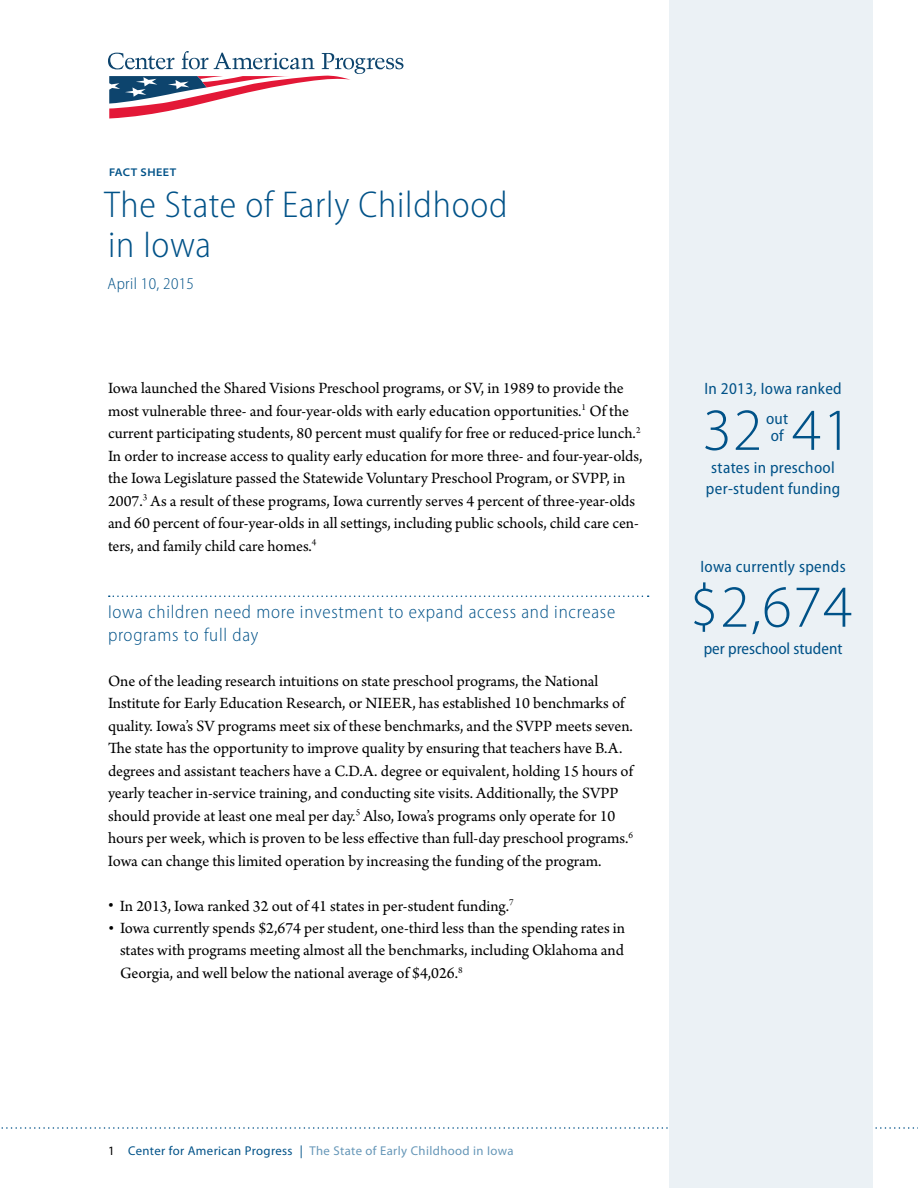
<style>
.page{position:relative;width:918px;height:1188px;background:#fff}
.page>*{position:absolute;margin:0;border:0;box-sizing:border-box;transform-origin:0 0}
.t1{font:300 60px "Myriad Pro";letter-spacing:.02em;color:#005288}
.t2{font:300 semi-condensed 37.5px/40.5px "Myriad Pro";letter-spacing:.02em;color:#005288}
.t3{font:300 semi-condensed 18.75px/22.5px "Myriad Pro";letter-spacing:.04em;color:#005288}
.t4{font:16.5px/22.5px "Arno Pro";color:#000}
.t5{font:semi-condensed 16.5px/21px "Myriad Pro";letter-spacing:.02em;color:#005288;text-align:center}
.t6{font:semi-condensed 16.5px "Myriad Pro";color:#005288}
.t7{font:300 semi-condensed 16.5px "Myriad Pro";letter-spacing:.02em;color:#005288}
.t8{font:12.75px "Myriad Pro";letter-spacing:.03em;color:#6697b8}
.t9{font:600 semi-expanded 11.25px "Myriad Pro";letter-spacing:.04em;color:#005288}
.s1{color:#000}
.s2{color:#005288}
</style>
<div class="page">
<svg style="left:1px;top:1127px;width:917px;height:2px"></svg>
<svg style="left:108px;top:51px;width:295px;height:68px"></svg>
<div style="left:669px;top:0;width:204px;height:1188px;background:#ebf1f5"></div>
<svg style="left:109px;top:596px;width:540px;height:1px"></svg>
<p class="t9" style="left:109px;top:166px;width:69px">FACT SHEET</p>
<h2 class="t2" style="left:104px;top:185px;width:405px">The State of Early Childhood in Iowa</h2>
<p class="t7" style="left:108px;top:275px;width:88px">April 10, 2015</p>
<p class="t4" style="left:108px;top:378px;width:536px">Iowa launched the Shared Visions Preschool programs, or SV, in 1989 to provide the most vulnerable three- and four-year-olds with early education opportunities.<sup>1</sup> Of the current participating students, 80 percent must qualify for free or reduced-price lunch.<sup>2<br></sup>In order to increase access to quality early education for more three- and four-year-olds, the Iowa Legislature passed the Statewide Voluntary Preschool Program, or SVPP, in 2007.<sup>3</sup> As a result of these programs, Iowa currently serves 4 percent of three-year-olds and 60 percent of four-year-olds in all settings, including public schools, child care cen&shy;ters, and family child care homes.<sup>4</sup></p>
<p class="t3" style="left:108px;top:601px;width:509px">Iowa children need more investment to expand access and increase programs to full day</p>
<p class="t4" style="left:108px;top:670px;width:527px">One of the leading research intuitions on state preschool programs, the National Institute for Early Education Research, or NIEER, has established 10 benchmarks of quality. Iowa’s SV programs meet six of these benchmarks, and the SVPP meets seven.<br>The state has the opportunity to improve quality by ensuring that teachers have B.A. degrees and assistant teachers have a C.D.A. degree or equivalent, holding 15 hours of yearly teacher in-service training, and conducting site visits. Additionally, the SVPP should provide at least one meal per day.<sup>5</sup> Also, Iowa’s programs only operate for 10 hours per week, which is proven to be less effective than full-day preschool programs.<sup>6<br></sup>Iowa can change this limited operation by increasing the funding of the program.</p>
<p class="t4" style="left:108px;top:895px;width:407px">• In 2013, Iowa ranked 32 out of 41 states in per-student funding.<sup>7</sup></p>
<p class="t4" style="left:120px;top:918px;width:507px;text-align:justify;text-indent:-12px">• Iowa currently spends $2,674 per student, one-third less than the spending rates in states with programs meeting almost all the benchmarks, including Oklahoma and Georgia, and well below the national average of $4,026.<sup>8</sup></p>
<p class="t5" style="left:704px;top:378px;width:139px">In 2013, Iowa ranked</p>
<h1 class="t1" style="left:703px;top:394px;width:151px">32 41</h1>
<p class="t5" style="left:766px;top:411px;width:24px;line-height:16.5px;text-align:left">out of</p>
<p class="t5" style="left:706px;top:457px;width:136px">states in preschool per-student funding</p>
<p class="t5" style="left:700px;top:556px;width:147px">Iowa currently spends</p>
<h1 class="t1" style="left:690px;top:571px;width:164px">$2,674</h1>
<p class="t6" style="left:704px;top:639px;width:140px">per preschool student</p>
<p class="t8" style="left:108px;top:1143px;width:407px"><span class="s1">1</span> <span class="s2">Center for American Progress |</span> The State of Early Childhood in Iowa</p>
</div>
